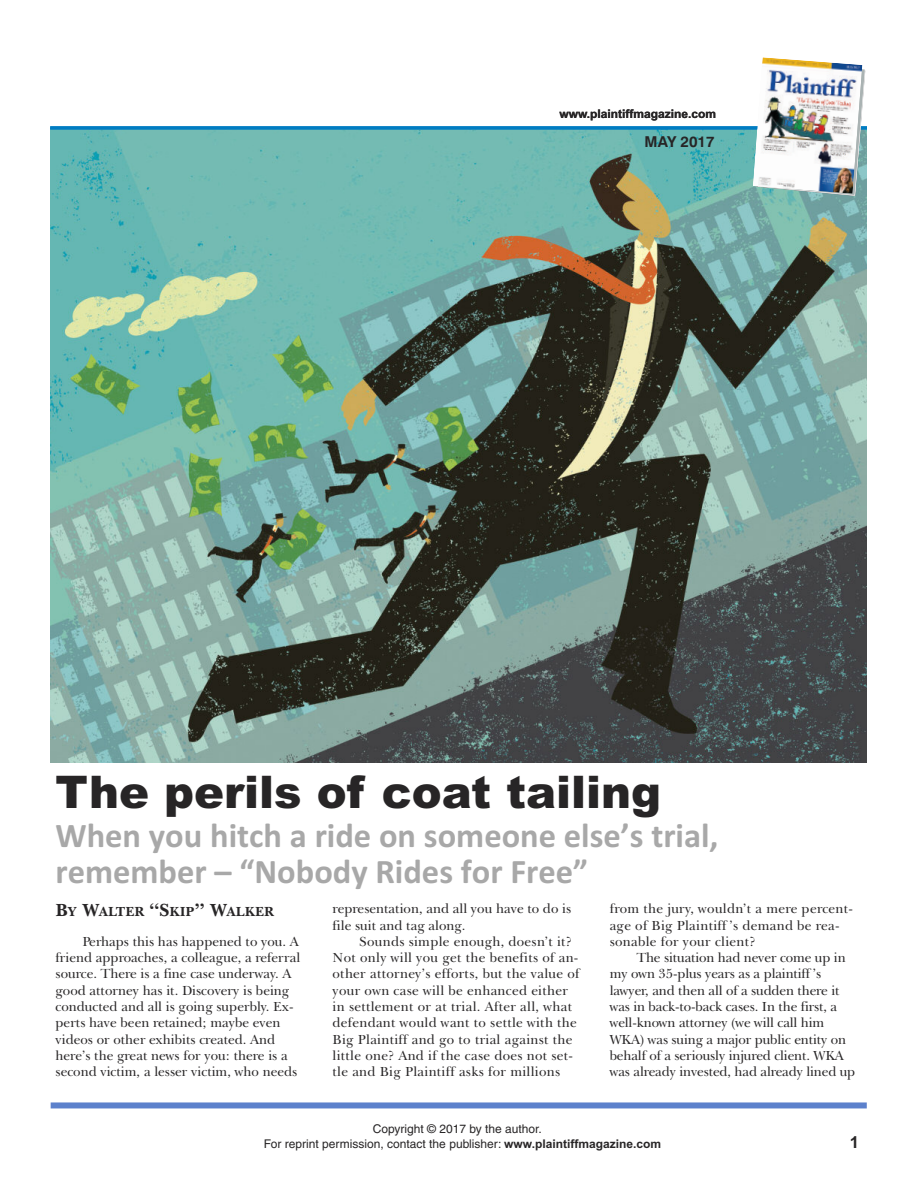
<style>
.page{position:relative;width:918px;height:1188px;background:#fff}
.page>*{position:absolute;margin:0;border:0;box-sizing:border-box;transform-origin:0 0}
.t1{font:45px "Arial MT Black";color:#272526}
.t2{font:700 34.5px/36px "Calibri";color:#a8a8a8}
.t3{font:700 16.5px "Arial";color:#272526}
.t4{font:700 15px "Swiss 721 BT";color:#272526}
.t5{font:13.5px/16.4px "New Baskerville IT Cby BT";color:#272526}
.t6{font:13.5px/16.4px "New Baskerville IT Cby BT";letter-spacing:.02em;color:#272526}
.t7{font:12px/15px "Helvetica";color:#272526}
.t8{font:700 12px "Arial";color:#272526}
.s1{font-weight:700;font-size:18px}
.s2{font-weight:700}
.s3{font-family:"Arial";font-weight:700}
</style>
<div class="page">
<img style="left:51px;top:129px;width:816px;height:634px">
<img style="left:753px;top:57px;width:93px;height:137px">
<div style="left:51px;top:1102px;width:816px;height:6px;background:#5c81cc"></div>
<hr style="left:51px;top:126px;width:816px;height:3px;background:#007cc2">
<img style="left:756px;top:64px;width:109px;height:132px">
<p class="t8" style="left:559px;top:107px;width:158px">www.plaintiffmagazine.com</p>
<p class="t4" style="left:645px;top:136px;width:72px">MAY 2017</p>
<h1 class="t1" style="left:56px;top:766px;width:607px">The perils of coat tailing</h1>
<h2 class="t2" style="left:56px;top:817px;width:664px">When you hitch a ride on someone else’s trial, remember – “Nobody Rides for Free”</h2>
<p class="t5" style="left:83px;top:899px;width:218px;line-height:29.5px;text-indent:-27px"><span class="s1">B</span><span class="s2">Y</span> <span class="s1">W</span><span class="s2">ALTER</span> <span class="s1">“S</span><span class="s2">KIP</span><span class="s1">” W</span><span class="s2">ALKER<br></span>Perhaps this has happened to you. A</p>
<p class="t5" style="left:56px;top:951px;width:246px">friend approaches, a colleague, a referral source. There is a fine case underway. A good attorney has it. Discovery is being conducted and all is going superbly. Ex&shy;perts have been retained; maybe even videos or other exhibits created. And here’s the great news for you: there is a second victim, a lesser victim, who needs</p>
<p class="t5" style="left:333px;top:902px;width:240px">representation, and all you have to do is file suit and tag along.</p>
<p class="t6" style="left:333px;top:935px;width:248px;text-indent:27px">Sounds simple enough, doesn’t it?<br>Not only will you get the benefits of an&shy;other attorney’s efforts, but the value of your own case will be enhanced either in settlement or at trial. After all, what defendant would want to settle with the Big Plaintiff and go to trial against the little one? And if the case does not set&shy;tle and Big Plaintiff asks for millions</p>
<p class="t6" style="left:610px;top:902px;width:245px">from the jury, wouldn’t a mere percent&shy;age of Big Plaintiff ’s demand be rea&shy;sonable for your client?</p>
<p class="t5" style="left:610px;top:951px;width:247px;text-indent:27px">The situation had never come up in my own 35-plus years as a plaintiff ’s lawyer, and then all of a sudden there it was in back-to-back cases. In the first, a well-known attorney (we will call him WKA) was suing a major public entity on behalf of a seriously injured client. WKA was already invested, had already lined up</p>
<p class="t7" style="left:264px;top:1122px;width:399px;text-indent:109px">Copyright © 2017 by the author.<br>For reprint permission, contact the publisher: <span class="s3">www.plaintiffmagazine.com</span></p>
<p class="t3" style="left:850px;top:1133px;width:11px">1</p>
</div>
